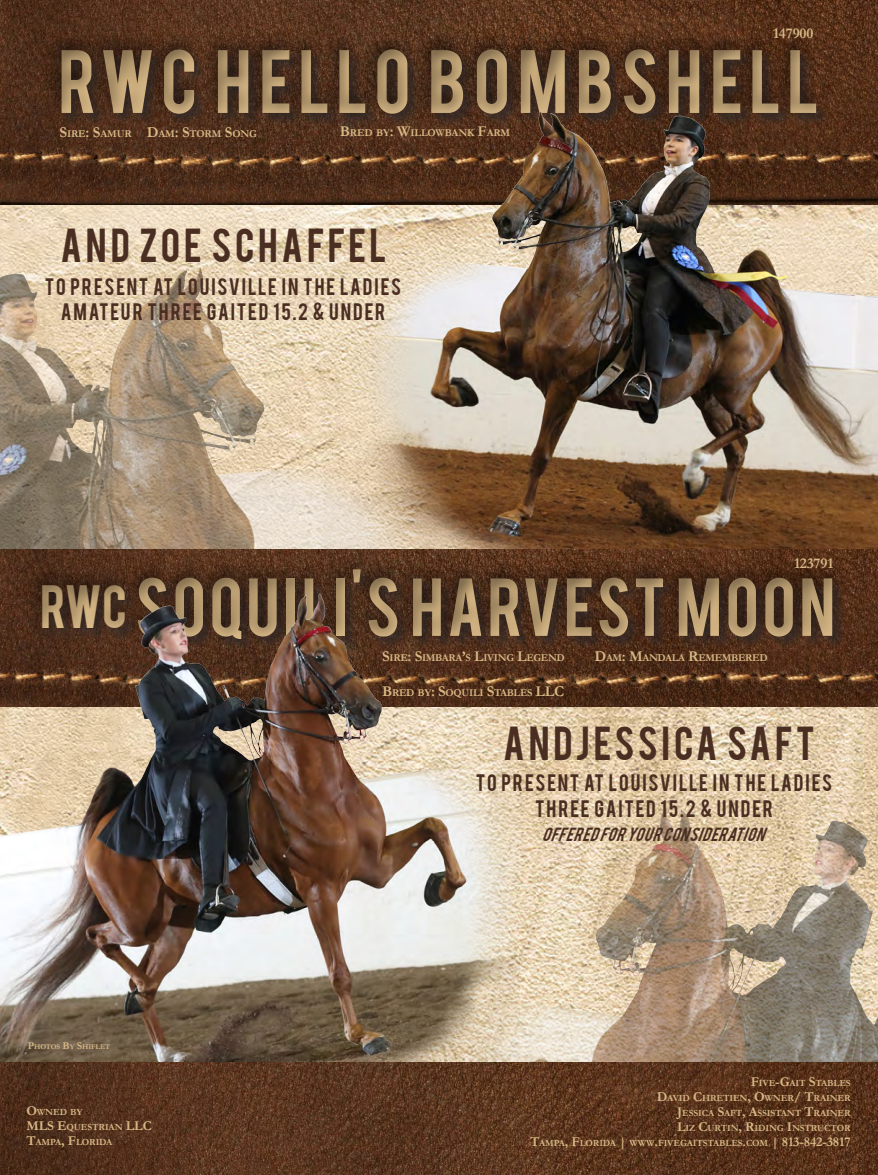
<style>
.page{position:relative;width:878px;height:1175px;background:#fff}
.page>*{position:absolute;margin:0;border:0;box-sizing:border-box;transform-origin:0 0}
.t1{font:70.5px "Bebas";letter-spacing:.09em;color:#d8b885}
.t2{font:64.5px "Bebas";letter-spacing:.05em;color:#d8b885}
.t3{font:37.5px "Bebas";letter-spacing:.095em;color:#4a2e22}
.t4{font:18.75px/25.5px "Bebas";letter-spacing:.095em;color:#4a2e22;text-align:center}
.t5{font:italic 15px "Bebas";color:#4a2e22}
.t6{font:700 15px "Garamond";letter-spacing:-.01em;color:#d8b885}
.t7{font:700 10.5px "Garamond";letter-spacing:-.03em;color:#d8b885}
.t8{font:700 9.45px "Garamond";letter-spacing:-.015em;color:#d8b885}
.t9{font:700 7.35px "Garamond";letter-spacing:-.015em;color:#d8b885}
.s1{font-size:15px}
.s2{font-size:48px}
.s3{font-size:10.5px}
.s4{font-size:13.5px}
</style>
<div class="page">
<img style="left:0;top:204px;width:878px;height:572px">
<img style="left:520px;top:776px;width:358px;height:286px">
<img style="left:0;top:243px;width:324px;height:307px">
<img style="left:0;top:0;width:878px;height:204px">
<div style="left:47px;top:40px;width:789px;height:96px;background:#fff;opacity:.09"></div>
<div style="left:40px;top:28px;width:792px;height:97px;background:#231f20;opacity:.75"></div>
<img style="left:324px;top:93px;width:554px;height:457px">
<img style="left:0;top:550px;width:878px;height:156px">
<div style="left:28px;top:559px;width:825px;height:101px;background:#fff;opacity:.09"></div>
<div style="left:21px;top:548px;width:826px;height:100px;background:#231f20;opacity:.75"></div>
<img style="left:0;top:566px;width:520px;height:496px">
<img style="left:0;top:1062px;width:878px;height:112px">
<p class="t6" style="left:773px;top:24px;width:42px">147900</p>
<h1 class="t1" style="left:58px;top:30px;width:762px">RWC HELLO BOMBSHELL</h1>
<p class="t7" style="left:60px;top:128px;width:74px"><span class="s1">S</span>IRE<span class="s1">: S</span>AMUR</p>
<p class="t7" style="left:147px;top:128px;width:111px"><span class="s1">D</span>AM<span class="s1">: S</span>TORM <span class="s1">S</span>ONG</p>
<p class="t7" style="left:340px;top:127px;width:172px"><span class="s1">B</span>RED BY<span class="s1">: W</span>ILLOWBANK <span class="s1">F</span>ARM</p>
<p class="t3" style="left:61px;top:218px;width:327px">AND ZOE SCHAFFEL</p>
<p class="t4" style="left:45px;top:272px;width:358px">TO PRESENT AT LOUISVILLE IN THE LADIES<br>AMATEUR THREE GAITED 15.2 &amp; UNDER</p>
<p class="t6" style="left:794px;top:554px;width:41px">123791</p>
<h2 class="t2" style="left:40px;top:560px;width:796px"><span class="s2">RWC</span> SOQUILI'S HARVEST MOON</h2>
<p class="t7" style="left:382px;top:652px;width:183px"><span class="s1">S</span>IRE<span class="s1">: S</span>IMBARA<span class="s1">’</span>S <span class="s1">L</span>IVING <span class="s1">L</span>EGEND</p>
<p class="t7" style="left:594px;top:652px;width:174px"><span class="s1">D</span>AM<span class="s1">: M</span>ANDALA <span class="s1">R</span>EMEMBERED</p>
<p class="t7" style="left:382px;top:686px;width:183px"><span class="s1">B</span>RED BY<span class="s1">: S</span>OQUILI <span class="s1">S</span>TABLES <span class="s1">LLC</span></p>
<p class="t9" style="left:28px;top:1041px;width:84px"><span class="s3">P</span>HOTOS <span class="s3">B</span>Y <span class="s3">S</span>HIFLET</p>
<p class="t8" style="left:26px;top:1106px;width:58px"><span class="s4">O</span>WNED BY</p>
<p class="t8" style="left:26px;top:1121px;width:127px"><span class="s4">MLS E</span>QUESTRIAN <span class="s4">LLC</span></p>
<p class="t8" style="left:26px;top:1136px;width:87px"><span class="s4">T</span>AMPA<span class="s4">, F</span>LORIDA</p>
<p class="t3" style="left:503px;top:715px;width:313px">ANDJESSICA SAFT</p>
<p class="t4" style="left:476px;top:769px;width:358px">TO PRESENT AT LOUISVILLE IN THE LADIES<br>THREE GAITED 15.2 &amp; UNDER</p>
<p class="t5" style="left:541px;top:823px;width:231px">OFFEREDFORYOURCONSIDERATION</p>
<p class="t8" style="left:750px;top:1077px;width:101px"><span class="s4">F</span>IVE<span class="s4">-G</span>AIT <span class="s4">S</span>TABLES</p>
<p class="t8" style="left:656px;top:1092px;width:195px"><span class="s4">D</span>AVID <span class="s4">C</span>HRETIEN<span class="s4">, O</span>WNER<span class="s4">/ T</span>RAINER</p>
<p class="t8" style="left:677px;top:1107px;width:175px"><span class="s4">J</span>ESSICA <span class="s4">S</span>AFT<span class="s4">, A</span>SSISTANT <span class="s4">T</span>RAINER</p>
<p class="t8" style="left:677px;top:1122px;width:175px"><span class="s4">L</span>IZ <span class="s4">C</span>URTIN<span class="s4">, R</span>IDING <span class="s4">I</span>NSTRUCTOR</p>
<p class="t8" style="left:530px;top:1137px;width:322px"><span class="s4">T</span>AMPA<span class="s4">, F</span>LORIDA <span class="s4">|</span> WWW<span class="s4">.</span>FIVEGAITSTABLES<span class="s4">.</span>COM <span class="s4">| 813-842-3817</span></p>
</div>
